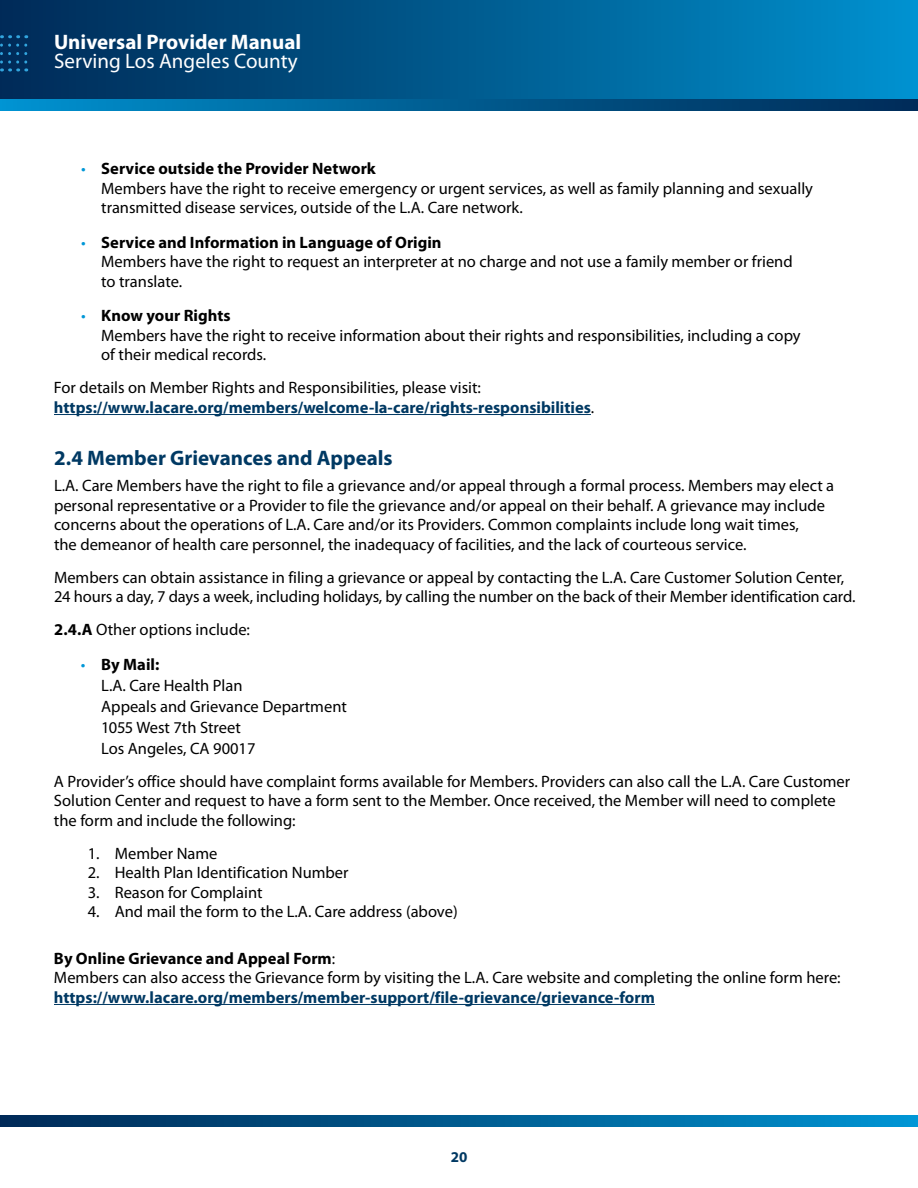
<style>
.page{position:relative;width:918px;height:1188px;background:#fff}
.page>*{position:absolute;margin:0;border:0;box-sizing:border-box;transform-origin:0 0}
.t1{font:700 21px "Myriad Pro";letter-spacing:-.005em;color:#003963}
.t2{font:700 21px "Myriad Pro";color:#fff}
.t3{font:21px "Myriad Pro";color:#fff}
.t4{font:16.5px/19.5px "Myriad Pro";color:#000}
.t5{font:700 16.5px/19.5px "Myriad Pro";color:#003963}
.t6{font:700 15px "Myriad Pro";color:#003963}
.s1{color:#0097d7}
.s2{font-weight:700}
.s3{font-weight:400;color:#000}
.s4{font-weight:700;color:#003963}
</style>
<div class="page">
<div style="left:0;top:0;width:918px;height:100px;background:linear-gradient(to right,#002954,#008fcc)"></div>
<svg style="left:0;top:1116px;width:918px;height:11px;background:#005c91"></svg>
<svg style="left:0;top:100px;width:918px;height:10px;background:#005c91"></svg>
<svg style="left:0;top:45px;width:27px;height:26px"></svg>
<hr style="left:54px;top:414px;width:537px;height:1px;background:#003963">
<hr style="left:54px;top:1004px;width:601px;height:1px;background:#003963">
<p class="t2" style="left:54px;top:28px;width:249px">Universal Provider Manual</p>
<p class="t3" style="left:54px;top:48px;width:245px">Serving Los Angeles County</p>
<p class="t4" style="left:101px;top:159px;width:713px;text-indent:-20px"><span class="s1">•</span> <span class="s2">Service outside the Provider Network<br></span>Members have the right to receive emergency or urgent services, as well as family planning and sexually transmitted disease services, outside of the L.A. Care network.</p>
<p class="t4" style="left:101px;top:232px;width:693px;text-indent:-20px"><span class="s1">•</span> <span class="s2">Service and Information in Language of Origin<br></span>Members have the right to request an interpreter at no charge and not use a family member or friend to translate.</p>
<p class="t4" style="left:101px;top:306px;width:701px;text-indent:-20px"><span class="s1">•</span> <span class="s2">Know your Rights<br></span>Members have the right to receive information about their rights and responsibilities, including a copy of their medical records.</p>
<p class="t5" style="left:54px;top:378px;width:542px"><span class="s3">For details on Member Rights and Responsibilities, please visit: </span>https://www.lacare.org/members/welcome-la-care/rights-responsibilities<span class="s3">.</span></p>
<p class="t1" style="left:54px;top:444px;width:340px">2.4 Member Grievances and Appeals</p>
<p class="t4" style="left:54px;top:476px;width:782px">L.A. Care Members have the right to file a grievance and/or appeal through a formal process. Members may elect a personal representative or a Provider to file the grievance and/or appeal on their behalf. A grievance may include concerns about the operations of L.A. Care and/or its Providers. Common complaints include long wait times,<br>the demeanor of health care personnel, the inadequacy of facilities, and the lack of courteous service.</p>
<p class="t4" style="left:54px;top:567px;width:803px">Members can obtain assistance in filing a grievance or appeal by contacting the L.A. Care Customer Solution Center,<br>24 hours a day, 7 days a week, including holidays, by calling the number on the back of their Member identification card.</p>
<p class="t4" style="left:54px;top:620px;width:198px"><span class="s2">2.4.A</span> Other options include:</p>
<p class="t4" style="left:101px;top:654px;width:247px;line-height:21px;text-indent:-20px"><span class="s1">•</span> <span class="s2">By Mail:<br></span>L.A. Care Health Plan<br>Appeals and Grievance Department<br>1055 West 7th Street<br>Los Angeles, CA 90017</p>
<p class="t4" style="left:54px;top:771px;width:798px">A Provider’s office should have complaint forms available for Members. Providers can also call the L.A. Care Customer<br>Solution Center and request to have a form sent to the Member. Once received, the Member will need to complete the form and include the following:</p>
<p class="t4" style="left:88px;top:843px;width:131px">1. Member Name</p>
<p class="t4" style="left:88px;top:863px;width:262px">2. Health Plan Identification Number</p>
<p class="t4" style="left:88px;top:882px;width:176px">3. Reason for Complaint</p>
<p class="t4" style="left:88px;top:902px;width:371px">4. And mail the form to the L.A. Care address (above)</p>
<p class="t4" style="left:54px;top:948px;width:788px"><span class="s2">By Online Grievance and Appeal Form</span>:<br>Members can also access the Grievance form by visiting the L.A. Care website and completing the online form here: <span class="s4">https://www.lacare.org/members/member-support/file-grievance/grievance-form</span></p>
<p class="t6" style="left:451px;top:1147px;width:18px">20</p>
</div>
